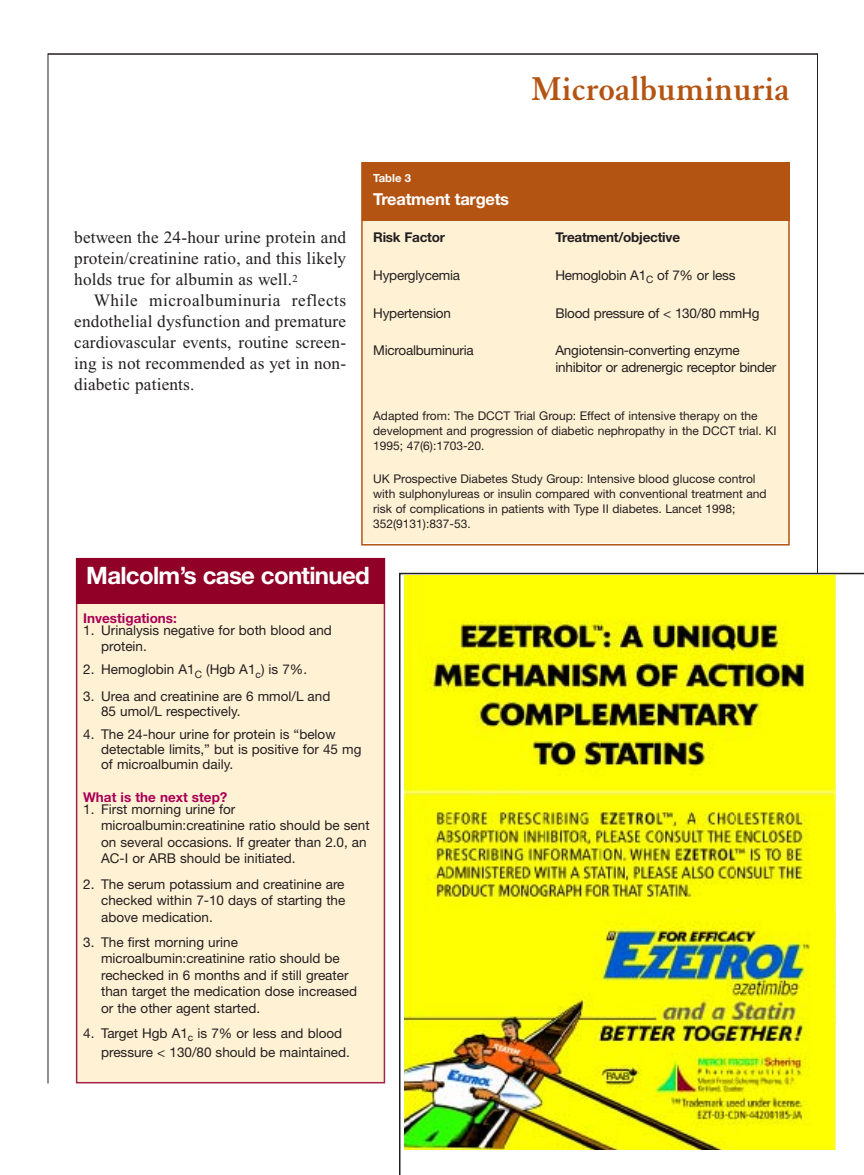
<style>
.page{position:relative;width:864px;height:1175px;background:#fff}
.page>*{position:absolute;margin:0;border:0;box-sizing:border-box;transform-origin:0 0}
.t1{font:700 36px "Granjon";color:#b45413}
.t2{font:700 24px "Helvetica Neue";letter-spacing:-.03em;color:#fff}
.t3{font:17.25px/21px "Times New Roman";letter-spacing:.01em;color:#231f20;text-align:justify}
.t4{font:700 16.5px "Helvetica Neue";letter-spacing:-.015em;color:#fff}
.t5{font:13.5px/16.5px "Helvetica Neue";color:#231f20}
.t6{font:700 13.5px "Helvetica Neue";color:#a90056}
.t7{font:700 13.5px "Helvetica Neue";letter-spacing:-.015em;color:#231f20}
.t8{font:12px/15px "Helvetica Neue";color:#231f20}
.t9{font:700 11.25px "Helvetica Neue";color:#fff}
</style>
<div class="page">
<hr style="left:48px;top:53px;width:770px;height:2px;background:#231f20">
<hr style="left:48px;top:53px;width:1px;height:1030px;background:#231f20">
<hr style="left:817px;top:53px;width:1px;height:1030px;background:#231f20">
<div style="left:362px;top:162px;width:428px;height:381px;background:#fff1d4"></div>
<div style="left:362px;top:162px;width:428px;height:59px;background:#b45413"></div>
<div style="left:361px;top:162px;width:429px;height:383px;border:2px solid #b45413"></div>
<svg style="left:399px;top:573px;width:465px;height:601px"></svg>
<img style="left:404px;top:575px;width:431px;height:574px">
<div style="left:77px;top:558px;width:307px;height:524px;background:#fff1d4"></div>
<div style="left:76px;top:558px;width:309px;height:525px;border:2px solid #a2224b"></div>
<div style="left:76px;top:558px;width:309px;height:46px;background:#900027"></div>
<h1 class="t1" style="left:531px;top:75px;width:260px">Microalbuminuria</h1>
<p class="t3" style="left:74px;top:228px;width:273px">between the 24-hour urine protein and protein/creatinine ratio, and this likely holds true for albumin as well.<sup>2</sup></p>
<p class="t3" style="left:74px;top:291px;width:273px;text-indent:19px">While microalbuminuria reflects endothelial dysfunction and premature cardiovascular events, routine screen&shy;ing is not recommended as yet in non&shy;diabetic patients.</p>
<p class="t9" style="left:373px;top:174px;width:40px">Table 3</p>
<p class="t4" style="left:373px;top:193px;width:137px">Treatment targets</p>
<p class="t7" style="left:373px;top:233px;width:73px">Risk Factor</p>
<p class="t7" style="left:555px;top:233px;width:126px">Treatment/objective</p>
<p class="t5" style="left:373px;top:268px;width:88px">Hyperglycemia</p>
<p class="t5" style="left:555px;top:268px;width:182px">Hemoglobin A1<sub>C</sub> of 7% or less</p>
<p class="t5" style="left:373px;top:306px;width:79px">Hypertension</p>
<p class="t5" style="left:555px;top:306px;width:206px">Blood pressure of &lt; 130/80 mmHg</p>
<p class="t5" style="left:373px;top:344px;width:102px">Microalbuminuria</p>
<p class="t5" style="left:555px;top:344px;width:223px">Angiotensin-converting enzyme inhibitor or adrenergic receptor binder</p>
<p class="t8" style="left:373px;top:409px;width:405px">Adapted from: The DCCT Trial Group: Effect of intensive therapy on the development and progression of diabetic nephropathy in the DCCT trial. KI<br>1995; 47(6):1703-20.</p>
<p class="t8" style="left:373px;top:472px;width:395px">UK Prospective Diabetes Study Group: Intensive blood glucose control with sulphonylureas or insulin compared with conventional treatment and risk of complications in patients with Type II diabetes. Lancet 1998; 352(9131):837-53.</p>
<h2 class="t2" style="left:86px;top:567px;width:285px">Malcolm’s case continued</h2>
<p class="t6" style="left:83px;top:613px;width:95px">Investigations:</p>
<p class="t5" style="left:101px;top:624px;width:232px;line-height:15px;text-indent:-18px">1. Urinalysis negative for both blood and protein.</p>
<p class="t5" style="left:83px;top:662px;width:226px">2. Hemoglobin A1<sub>C</sub> (Hgb A1<sub>c</sub>) is 7%.</p>
<p class="t5" style="left:101px;top:689px;width:231px;line-height:15px;text-indent:-18px">3. Urea and creatinine are 6 mmol/L and<br>85 umol/L respectively.</p>
<p class="t5" style="left:101px;top:728px;width:262px;line-height:15px;text-indent:-18px">4. The 24-hour urine for protein is “below detectable limits,” but is positive for 45 mg of microalbumin daily.</p>
<p class="t6" style="left:83px;top:792px;width:146px">What is the next step?</p>
<p class="t5" style="left:101px;top:802px;width:270px;text-indent:-18px">1. First morning urine for microalbumin:creatinine ratio should be sent on several occasions. If greater than 2.0, an AC-I or ARB should be initiated.</p>
<p class="t5" style="left:101px;top:876px;width:246px;text-align:justify;text-indent:-18px">2. The serum potassium and creatinine are checked within 7-10 days of starting the above medication.</p>
<p class="t5" style="left:101px;top:935px;width:258px;text-indent:-18px">3. The first morning urine microalbumin:creatinine ratio should be rechecked in 6 months and if still greater than target the medication dose increased or the other agent started.</p>
<p class="t5" style="left:101px;top:1024px;width:250px;line-height:19.2px;text-indent:-18px">4. Target Hgb A1<sub>c</sub> is 7% or less and blood pressure &lt; 130/80 should be maintained.</p>
</div>
